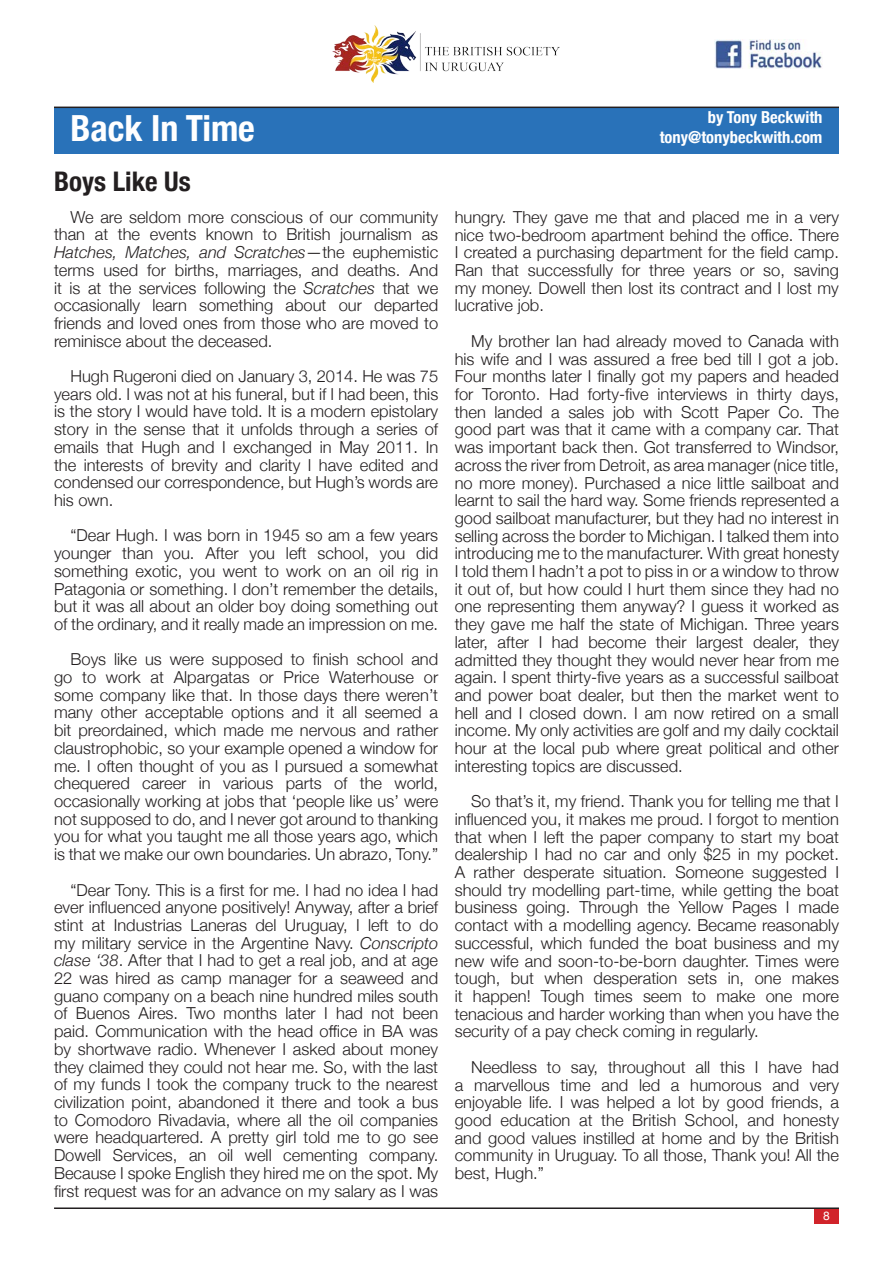
<style>
.page{position:relative;width:893px;height:1263px;background:#fff}
.page>*{position:absolute;margin:0;border:0;box-sizing:border-box;transform-origin:0 0}
.RegularTitleWhite{font:700 condensed 36px "Helvetica Neue";color:#fff}
.ColumnTitle{font:700 condensed 27px "Helvetica Neue";color:#231f20}
.NormalContent{font:300 16.5px/17.7px "Helvetica Neue";color:#231f20;text-align:justify}
.ContributorWhite{font:700 condensed 16.5px "Helvetica Neue";color:#fff}
.t1{font:12px "Helvetica Neue";color:#fff}
.s1{font-style:italic}
</style>
<div class="page">
<hr style="left:54px;top:1207px;width:785px;height:2px;background:#231f20">
<div style="left:54px;top:108px;width:785px;height:45px;background:#2972b9"></div>
<img style="left:332px;top:25px;width:227px;height:58px">
<hr style="left:54px;top:107px;width:785px;height:1px;background:#231f20">
<div style="left:814px;top:1209px;width:25px;height:15px;background:#d1232a"></div>
<img style="left:715px;top:40px;width:108px;height:28px">
<p class="RegularTitleWhite" style="left:70px;top:98px;width:186px">Back In Time</p>
<p class="ContributorWhite" style="left:708px;top:104px;width:116px">by Tony Beckwith</p>
<p class="ContributorWhite" style="left:660px;top:123px;width:164px">tony@tonybeckwith.com</p>
<p class="ColumnTitle" style="left:54px;top:159px;width:138px">Boys Like Us</p>
<p class="NormalContent" style="left:54px;top:207px;width:386px;text-indent:16px">We are seldom more conscious of our community than at the events known to British journalism as <span class="s1">Hatches, Matches, and Scratches</span>—the euphemistic terms used for births, marriages, and deaths. And it is at the services following the <span class="s1">Scratches</span> that we occasionally learn something about our departed friends and loved ones from those who are moved to reminisce about the deceased.</p>
<p class="NormalContent" style="left:54px;top:366px;width:386px;text-indent:16px">Hugh Rugeroni died on January 3, 2014. He was 75 years old. I was not at his funeral, but if I had been, this is the story I would have told. It is a modern epistolary story in the sense that it unfolds through a series of emails that Hugh and I exchanged in May 2011. In the interests of brevity and clarity I have edited and condensed our correspondence, but Hugh’s words are his own.</p>
<p class="NormalContent" style="left:54px;top:525px;width:386px;text-indent:16px">“Dear Hugh. I was born in 1945 so am a few years younger than you. After you left school, you did something exotic, you went to work on an oil rig in Patagonia or something. I don’t remember the details, but it was all about an older boy doing something out of the ordinary, and it really made an impression on me.</p>
<p class="NormalContent" style="left:54px;top:649px;width:386px;text-indent:16px">Boys like us were supposed to finish school and go to work at Alpargatas or Price Waterhouse or some company like that. In those days there weren’t many other acceptable options and it all seemed a bit preordained, which made me nervous and rather claustrophobic, so your example opened a window for me. I often thought of you as I pursued a somewhat chequered career in various parts of the world, occasionally working at jobs that ‘people like us’ were not supposed to do, and I never got around to thanking you for what you taught me all those years ago, which is that we make our own boundaries. Un abrazo, Tony.”</p>
<p class="NormalContent" style="left:54px;top:879px;width:386px;text-indent:16px">“Dear Tony. This is a first for me. I had no idea I had ever influenced anyone positively! Anyway, after a brief stint at Industrias Laneras del Uruguay, I left to do my military service in the Argentine Navy. <span class="s1">Conscripto clase ‘38</span>. After that I had to get a real job, and at age 22 was hired as camp manager for a seaweed and guano company on a beach nine hundred miles south of Buenos Aires. Two months later I had not been paid. Communication with the head office in BA was by shortwave radio. Whenever I asked about money they claimed they could not hear me. So, with the last of my funds I took the company truck to the nearest civilization point, abandoned it there and took a bus to Comodoro Rivadavia, where all the oil companies were headquartered. A pretty girl told me to go see Dowell Services, an oil well cementing company.<br>Because I spoke English they hired me on the spot. My first request was for an advance on my salary as I was</p>
<p class="NormalContent" style="left:455px;top:207px;width:386px">hungry. They gave me that and placed me in a very nice two-bedroom apartment behind the office. There I created a purchasing department for the field camp.<br>Ran that successfully for three years or so, saving my money. Dowell then lost its contract and I lost my lucrative job.</p>
<p class="NormalContent" style="left:455px;top:331px;width:386px;text-indent:16px">My brother Ian had already moved to Canada with his wife and I was assured a free bed till I got a job.<br>Four months later I finally got my papers and headed for Toronto. Had forty-five interviews in thirty days, then landed a sales job with Scott Paper Co. The good part was that it came with a company car. That was important back then. Got transferred to Windsor, across the river from Detroit, as area manager (nice title, no more money). Purchased a nice little sailboat and learnt to sail the hard way. Some friends represented a good sailboat manufacturer, but they had no interest in selling across the border to Michigan. I talked them into introducing me to the manufacturer. With great honesty I told them I hadn’t a pot to piss in or a window to throw it out of, but how could I hurt them since they had no one representing them anyway? I guess it worked as they gave me half the state of Michigan. Three years later, after I had become their largest dealer, they admitted they thought they would never hear from me again. I spent thirty-five years as a successful sailboat and power boat dealer, but then the market went to hell and I closed down. I am now retired on a small income. My only activities are golf and my daily cocktail hour at the local pub where great political and other interesting topics are discussed.</p>
<p class="NormalContent" style="left:455px;top:791px;width:386px;text-indent:16px">So that’s it, my friend. Thank you for telling me that I influenced you, it makes me proud. I forgot to mention that when I left the paper company to start my boat dealership I had no car and only $25 in my pocket.<br>A rather desperate situation. Someone suggested I should try modelling part-time, while getting the boat business going. Through the Yellow Pages I made contact with a modelling agency. Became reasonably successful, which funded the boat business and my new wife and soon-to-be-born daughter. Times were tough, but when desperation sets in, one makes it happen! Tough times seem to make one more tenacious and harder working than when you have the security of a pay check coming in regularly.</p>
<p class="NormalContent" style="left:455px;top:1057px;width:386px;text-indent:16px">Needless to say, throughout all this I have had a marvellous time and led a humorous and very enjoyable life. I was helped a lot by good friends, a good education at the British School, and honesty and good values instilled at home and by the British community in Uruguay. To all those, Thank you! All the best, Hugh.”</p>
<p class="t1" style="left:823px;top:1207px;width:8px">8</p>
</div>
